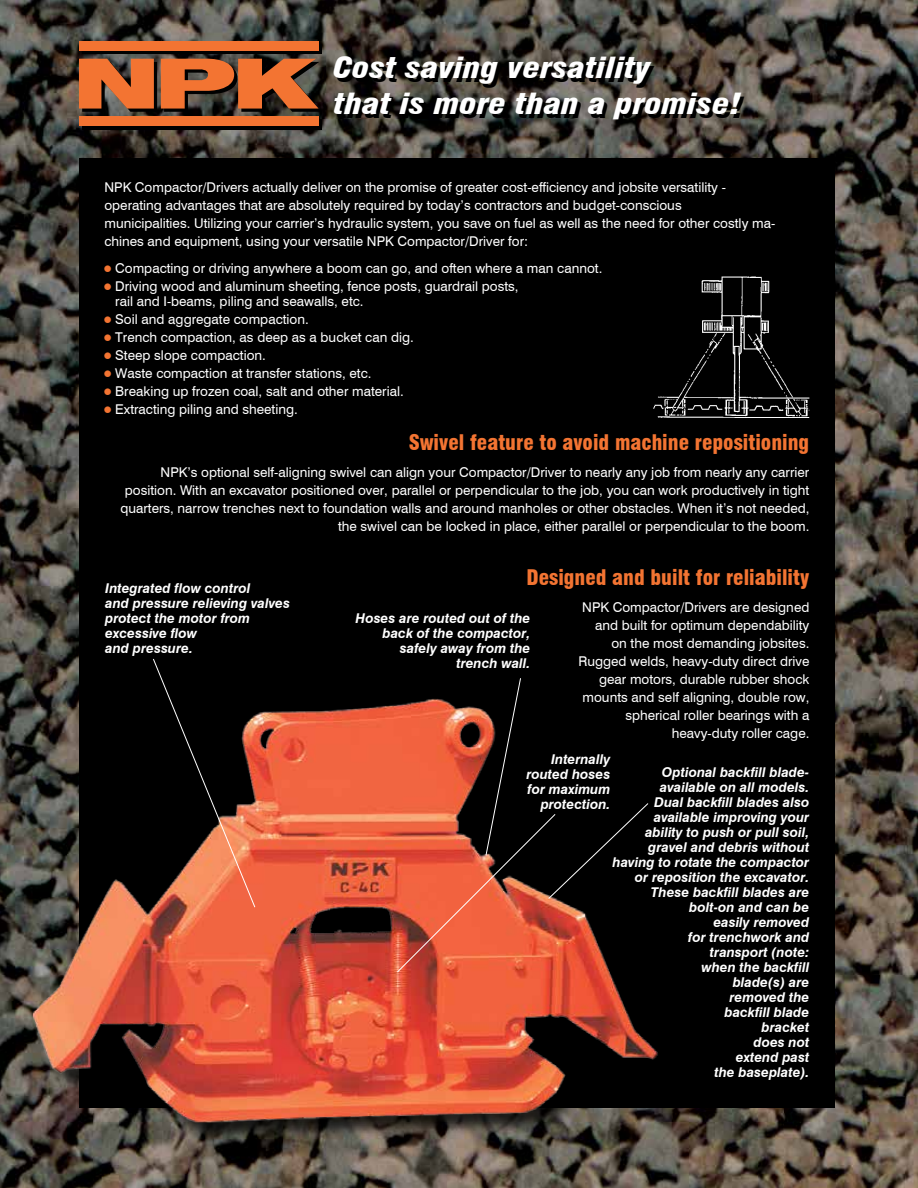
<style>
.page{position:relative;width:918px;height:1188px;background:#fff}
.page>*{position:absolute;margin:0;border:0;box-sizing:border-box;transform-origin:0 0}
.t1{font:italic 900 condensed 28.5px/36px "Swiss 721 BT";color:#fff;scale:1.2 1}
.t2{font:900 condensed 21px "Swiss 721 BT";color:#f37432}
.t3{font:13.5px/18px "Swiss 721 BT";color:#fff}
.t4{font:italic 700 13.5px/15px "Swiss 721 BT";color:#fff;text-align:right}
</style>
<div class="page">
<img style="left:0;top:0;width:918px;height:1188px">
<div style="left:79px;top:158px;width:756px;height:949px;background:#000"></div>
<div style="left:36px;top:703px;width:644px;height:441px;background:#000;opacity:.75"></div>
<img style="left:24px;top:693px;width:639px;height:435px">
<svg style="left:152px;top:658px;width:104px;height:250px"></svg>
<svg style="left:396px;top:678px;width:253px;height:295px"></svg>
<img style="left:653px;top:276px;width:157px;height:142px">
<svg style="left:82px;top:44px;width:240px;height:10px"></svg>
<div style="left:82px;top:120px;width:240px;height:9px;background:#000"></div>
<div style="left:79px;top:41px;width:240px;height:9px;background:#f37432"></div>
<div style="left:79px;top:117px;width:240px;height:9px;background:#f37432"></div>
<svg style="left:79px;top:58px;width:243px;height:54px"></svg>
<h1 class="t1" style="left:333px;top:50px;width:342px">Cost saving versatility<br>that is more than a promise!</h1>
<p class="t3" style="left:104px;top:178px;width:672px">NPK Compactor/Drivers actually deliver on the promise of greater cost-efficiency and jobsite versatility - operating advantages that are absolutely required by today’s contractors and budget-conscious<br>municipalities. Utilizing your carrier’s hydraulic system, you save on fuel as well as the need for other costly ma&shy;chines and equipment, using your versatile NPK Compactor/Driver for:</p>
<p class="t3" style="left:115px;top:259px;width:489px">Compacting or driving anywhere a boom can go, and often where a man cannot.<br>Driving wood and aluminum sheeting, fence posts, guardrail posts,</p>
<p class="t3" style="left:115px;top:292px;width:300px">rail and I-beams, piling and seawalls, etc.<br>Soil and aggregate compaction.<br>Trench compaction, as deep as a bucket can dig.<br>Steep slope compaction.<br>Waste compaction at transfer stations, etc.<br>Breaking up frozen coal, salt and other material.<br>Extracting piling and sheeting.</p>
<h2 class="t2" style="left:409px;top:430px;width:402px">Swivel feature to avoid machine repositioning</h2>
<p class="t3" style="left:120px;top:463px;width:691px;text-align:right">NPK’s optional self-aligning swivel can align your Compactor/Driver to nearly any job from nearly any carrier position. With an excavator positioned over, parallel or perpendicular to the job, you can work productively in tight quarters, narrow trenches next to foundation walls and around manholes or other obstacles. When it’s not needed, the swivel can be locked in place, either parallel or perpendicular to the boom.</p>
<h2 class="t2" style="left:526px;top:565px;width:284px">Designed and built for reliability</h2>
<p class="t3" style="left:578px;top:598px;width:233px;text-align:right">NPK Compactor/Drivers are designed and built for optimum dependability on the most demanding jobsites.<br>Rugged welds, heavy-duty direct drive gear motors, durable rubber shock mounts and self aligning, double row, spherical roller bearings with a heavy-duty roller cage.</p>
<p class="t4" style="left:105px;top:581px;width:186px;text-align:left">Integrated flow control<br>and pressure relieving valves protect the motor from excessive flow<br>and pressure.</p>
<p class="t4" style="left:356px;top:611px;width:176px">Hoses are routed out of the back of the compactor, safely away from the trench wall.</p>
<p class="t4" style="left:526px;top:751px;width:85px">Internally routed hoses for maximum protection.</p>
<p class="t4" style="left:613px;top:765px;width:198px">Optional backfill blade&shy;available on all models.<br>Dual backfill blades also available improving your<br>ability to push or pull soil, gravel and debris without having to rotate the compactor or reposition the excavator.<br>These backfill blades are bolt-on and can be<br>easily removed<br>for trenchwork and<br>transport (note:<br>when the backfill<br>blade(s) are<br>removed the<br>backfill blade<br>bracket<br>does not<br>extend past<br>the baseplate).</p>
</div>
